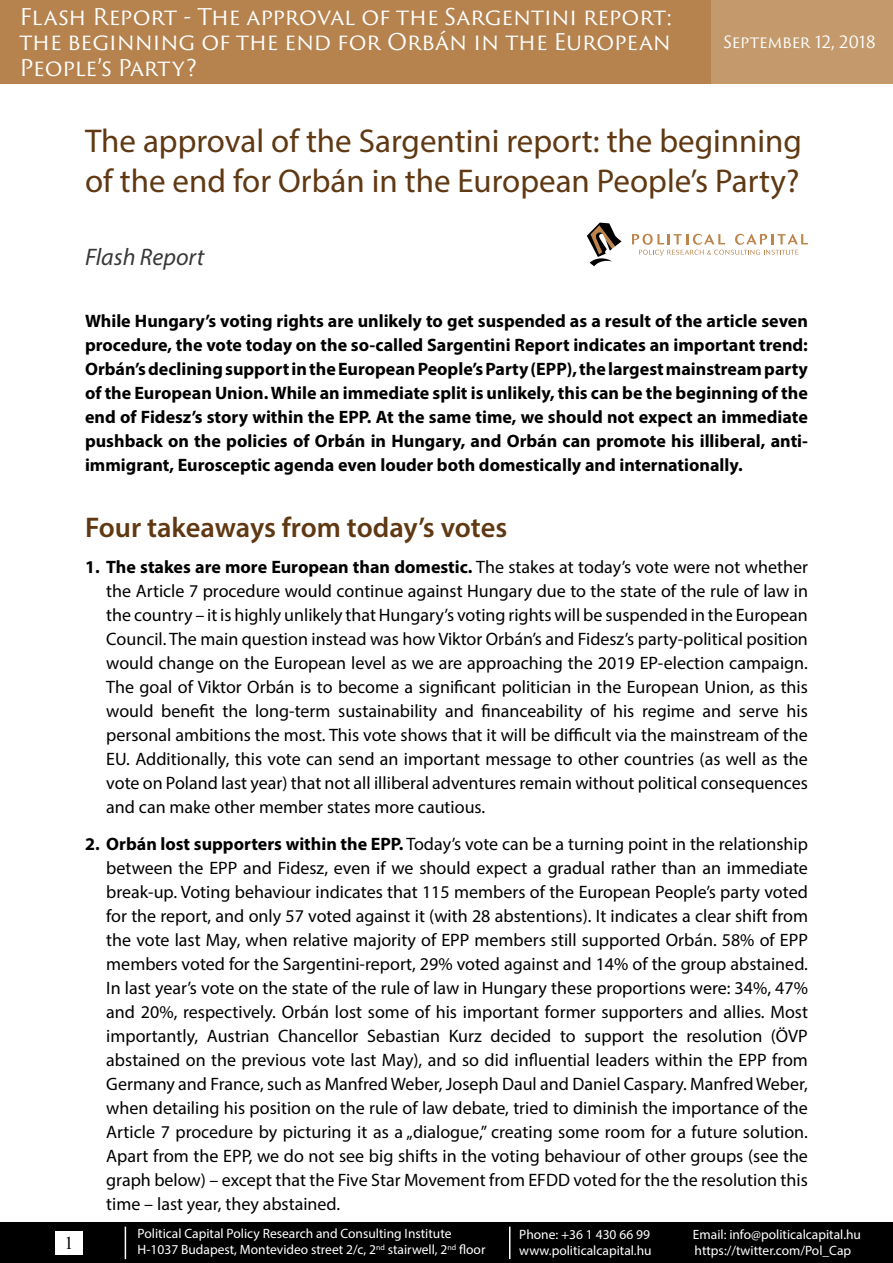
<style>
.page{position:relative;width:893px;height:1263px;background:#fff}
.page>*{position:absolute;margin:0;border:0;box-sizing:border-box;transform-origin:0 0}
.főcím{font:33px/39.6px "Myriad Pro";color:#603913}
.Címsor_1{font:600 28.5px "Myriad Pro";letter-spacing:-.005em;color:#603913}
.szöveg{font:italic 24px "Myriad Pro";color:#3a3939}
.t1{font:22.5px/25.5px "Trajan Sans Pro";letter-spacing:-.005em;color:#fff;text-align:justify}
.t2{font:18px/24px "Myriad Pro";color:#000;text-align:justify}
.szöveg-2{font:700 18px/24px "Myriad Pro";color:#000;text-align:justify}
.t3{font:18px "Times New Roman";color:#000}
.t4{font:16.5px "Trajan Sans Pro";letter-spacing:-.005em;color:#fff}
.t5{font:13.5px/16.2px "Myriad Pro";color:#fff}
.s1{font-weight:700}
</style>
<div class="page">
<div style="left:0;top:1222px;width:893px;height:41px;background:#000"></div>
<hr style="left:125px;top:1227px;width:1px;height:32px;background:#fff">
<div style="left:55px;top:1231px;width:27px;height:23px;background:#fff"></div>
<hr style="left:509px;top:1227px;width:1px;height:32px;background:#fff">
<div style="left:0;top:0;width:893px;height:84px;background:#b6834f"></div>
<div style="left:711px;top:0;width:182px;height:84px;background:#c49a6c"></div>
<svg style="left:587px;top:223px;width:35px;height:43px"></svg>
<svg style="left:632px;top:234px;width:176px;height:22px"></svg>
<p class="t1" style="left:19px;top:4px;width:655px">Flash Report - The approval of the Sargentini report: the beginning of the end for Orbán in the European People’s Party?</p>
<p class="t4" style="left:723px;top:30px;width:154px">September 12, 2018</p>
<p class="főcím" style="left:85px;top:121px;width:718px">The approval of the Sargentini report: the beginning of the end for Orbán in the European People’s Party?</p>
<p class="szöveg" style="left:85px;top:242px;width:121px">Flash Report</p>
<p class="szöveg-2" style="left:85px;top:309px;width:724px">While Hungary’s voting rights are unlikely to get suspended as a result of the article seven procedure, the vote today on the so-called Sargentini Report indicates an important trend:<br>Orbán’s declining support in the European People’s Party (EPP), the largest mainstream party of the European Union. While an immediate split is unlikely, this can be the beginning of the end of Fidesz’s story within the EPP. At the same time, we should not expect an immediate pushback on the policies of Orbán in Hungary, and Orbán can promote his illiberal, anti&shy;immigrant, Eurosceptic agenda even louder both domestically and internationally.</p>
<p class="t3" style="left:64px;top:1230px;width:10px">1</p>
<p class="Címsor_1" style="left:85px;top:509px;width:424px">Four takeaways from today’s votes</p>
<p class="t2" style="left:106px;top:555px;width:703px;text-indent:-21px"><span class="s1">1. The stakes are more European than domestic.</span> The stakes at today’s vote were not whether the Article 7 procedure would continue against Hungary due to the state of the rule of law in the country – it is highly unlikely that Hungary’s voting rights will be suspended in the European Council. The main question instead was how Viktor Orbán’s and Fidesz’s party-political position would change on the European level as we are approaching the 2019 EP-election campaign.<br>The goal of Viktor Orbán is to become a significant politician in the European Union, as this would benefit the long-term sustainability and financeability of his regime and serve his personal ambitions the most. This vote shows that it will be difficult via the mainstream of the EU. Additionally, this vote can send an important message to other countries (as well as the vote on Poland last year) that not all illiberal adventures remain without political consequences and can make other member states more cautious.</p>
<p class="t2" style="left:106px;top:832px;width:703px;text-indent:-21px"><span class="s1">2. Orbán lost supporters within the EPP.</span> Today’s vote can be a turning point in the relationship between the EPP and Fidesz, even if we should expect a gradual rather than an immediate break-up. Voting behaviour indicates that 115 members of the European People’s party voted for the report, and only 57 voted against it (with 28 abstentions). It indicates a clear shift from the vote last May, when relative majority of EPP members still supported Orbán. 58% of EPP members voted for the Sargentini-report, 29% voted against and 14% of the group abstained.<br>In last year’s vote on the state of the rule of law in Hungary these proportions were: 34%, 47% and 20%, respectively. Orbán lost some of his important former supporters and allies. Most importantly, Austrian Chancellor Sebastian Kurz decided to support the resolution (ÖVP abstained on the previous vote last May), and so did influential leaders within the EPP from Germany and France, such as Manfred Weber, Joseph Daul and Daniel Caspary. Manfred Weber, when detailing his position on the rule of law debate, tried to diminish the importance of the Article 7 procedure by picturing it as a „dialogue,” creating some room for a future solution.<br>Apart from the EPP, we do not see big shifts in the voting behaviour of other groups (see the graph below) – except that the Five Star Movement from EFDD voted for the the resolution this time – last year, they abstained.</p>
<p class="t5" style="left:138px;top:1225px;width:349px">Political Capital Policy Research and Consulting Institute<br>H-1037 Budapest, Montevideo street 2/c, 2<sup>nd</sup> stairwell, 2<sup>nd</sup> floor</p>
<p class="t5" style="left:519px;top:1226px;width:132px">Phone: +36 1 430 66 99</p>
<p class="t5" style="left:693px;top:1226px;width:170px">Email: info@politicalcapital.hu</p>
<p class="t5" style="left:519px;top:1242px;width:134px">www.politicalcapital.hu</p>
<p class="t5" style="left:695px;top:1242px;width:158px">https://twitter.com/Pol_Cap</p>
</div>
